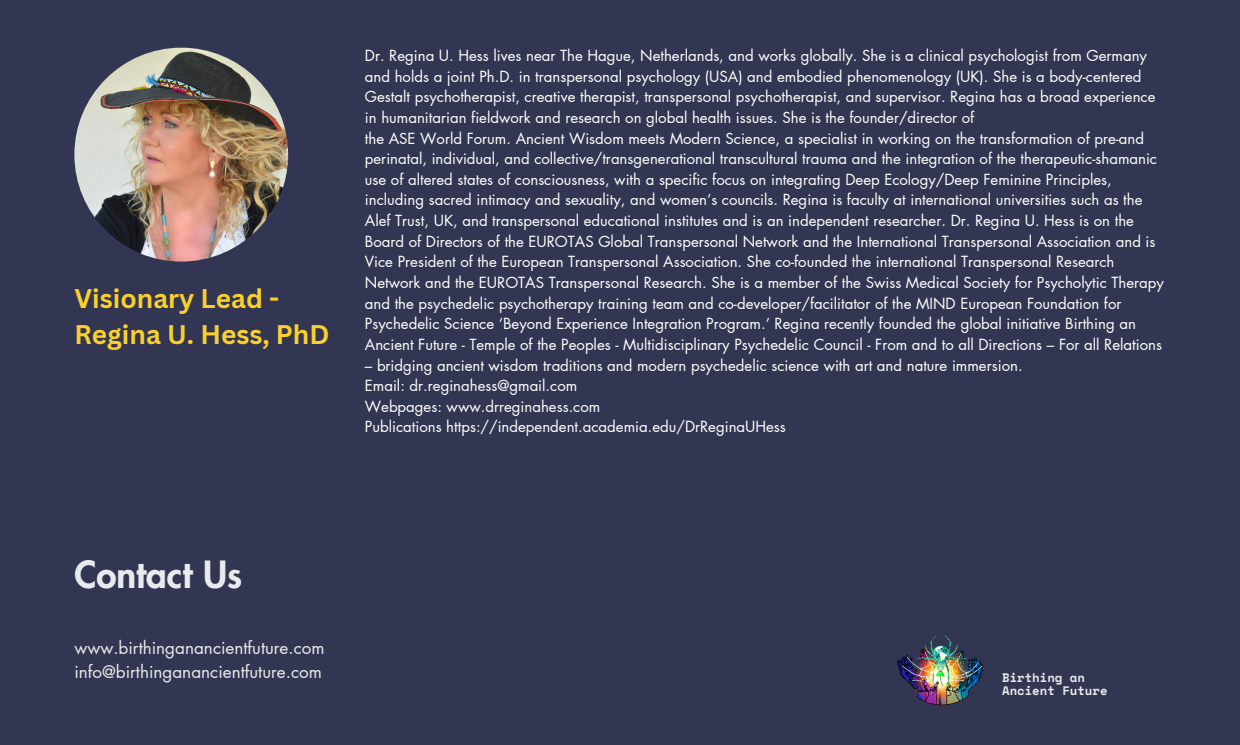
<style>
.page{position:relative;width:1240px;height:745px;background:#fff}
.page>*{position:absolute;margin:0;border:0;box-sizing:border-box;transform-origin:0 0}
.t1{font:800 36.62px "Futura LT Pro";color:#e9eaec}
.t2{font:700 26.25px/36.5px "Canva Sans";color:#fad02c}
.t3{font:17.12px "Futura LT Pro";color:#e9eaec}
.t4{font:15px/20.6px "Futura LT Pro";color:#fff}
.t5{font:700 12.25px/13px "Space Mono";color:#e9eaec}
</style>
<div class="page">
<div style="left:0;top:0;width:1240px;height:744px;background:#333652"></div>
<img style="left:897px;top:635px;width:86px;height:71px">
<img style="left:74px;top:48px;width:214px;height:213px;border-radius:50%">
<p class="t2" style="left:74px;top:279px;width:257px">Visionary Lead -<br>Regina U. Hess, PhD</p>
<p class="t4" style="left:365px;top:46px;width:792px">Dr. Regina U. Hess lives near The Hague, Netherlands, and works globally. She is a clinical psychologist from Germany and holds a joint Ph.D. in transpersonal psychology (USA) and embodied phenomenology (UK). She is a body-centered Gestalt psychotherapist, creative therapist, transpersonal psychotherapist, and supervisor. Regina has a broad experience in humanitarian fieldwork and research on global health issues. She is the founder/director of</p>
<p class="t4" style="left:365px;top:128px;width:801px">the ASE World Forum. Ancient Wisdom meets Modern Science, a specialist in working on the transformation of pre-and perinatal, individual, and collective/transgenerational transcultural trauma and the integration of the therapeutic-shamanic use of altered states of consciousness, with a specific focus on integrating Deep Ecology/Deep Feminine Principles, including sacred intimacy and sexuality, and women’s councils. Regina is faculty at international universities such as the Alef Trust, UK, and transpersonal educational institutes and is an independent researcher. Dr. Regina U. Hess is on the Board of Directors of the EUROTAS Global Transpersonal Network and the International Transpersonal Association and is Vice President of the European Transpersonal Association. She co-founded the international Transpersonal Research Network and the EUROTAS Transpersonal Research. She is a member of the Swiss Medical Society for Psycholytic Therapy and the psychedelic psychotherapy training team and co-developer/facilitator of the MIND European Foundation for Psychedelic Science ‘Beyond Experience Integration Program.’ Regina recently founded the global initiative Birthing an Ancient Future - Temple of the Peoples - Multidisciplinary Psychedelic Council - From and to all Directions – For all Relations</p>
<p class="t4" style="left:365px;top:355px;width:659px">– bridging ancient wisdom traditions and modern psychedelic science with art and nature immersion.</p>
<p class="t4" style="left:365px;top:376px;width:214px">Email: dr.reginahess@gmail.com</p>
<p class="t4" style="left:365px;top:396px;width:237px">Webpages: www.drreginahess.com</p>
<p class="t4" style="left:365px;top:417px;width:423px">Publications https://independent.academia.edu/DrReginaUHess</p>
<p class="t1" style="left:74px;top:557px;width:169px">Contact Us</p>
<p class="t3" style="left:74px;top:639px;width:252px">www.birthinganancientfuture.com</p>
<p class="t3" style="left:74px;top:664px;width:249px">info@birthinganancientfuture.com</p>
<p class="t5" style="left:1002px;top:670px;width:107px">Birthing an<br>Ancient Future</p>
</div>
